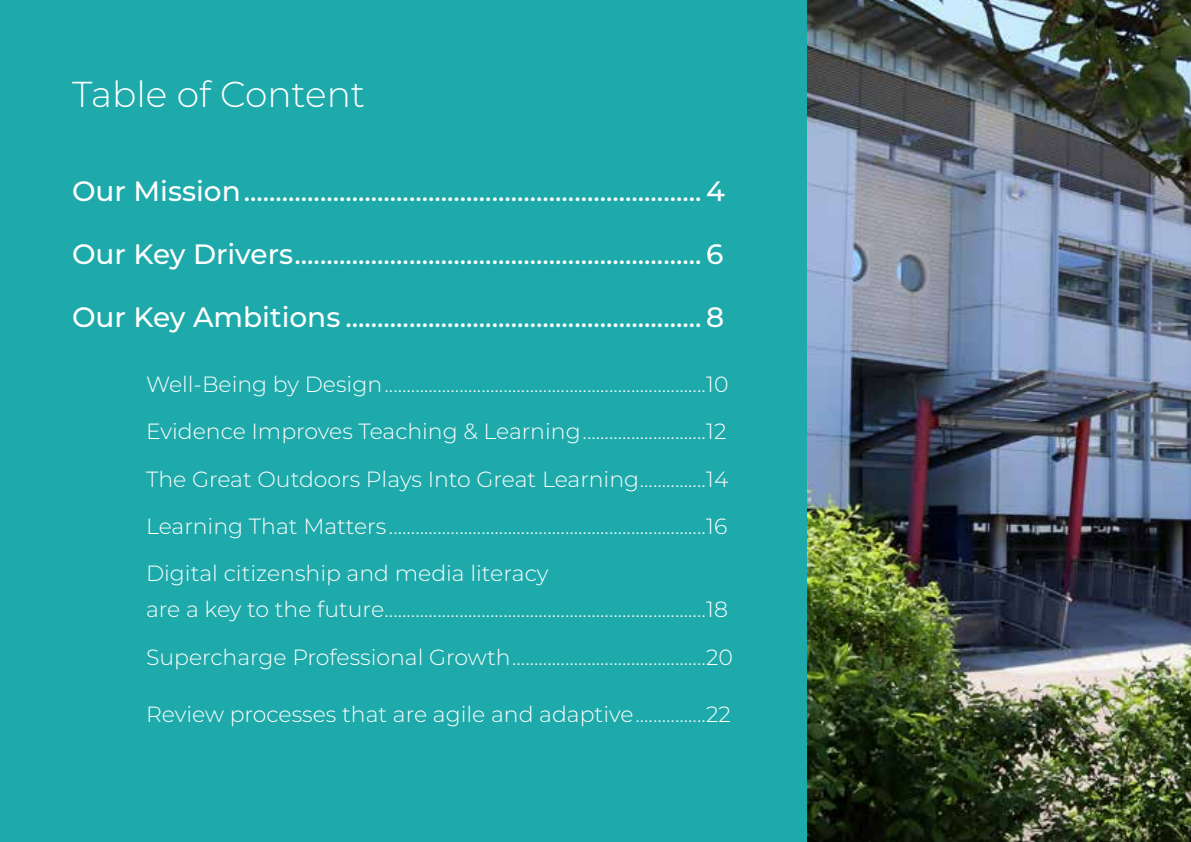
<style>
.page{position:relative;width:1191px;height:842px;background:#fff}
.page>*{position:absolute;margin:0;border:0;box-sizing:border-box;transform-origin:0 0}
.t1{font:300 36px "Montserrat";color:#fff}
.t2{font:500 28px "Montserrat";color:#fff}
.t3{font:300 22px/47.4px "Montserrat";color:#fff;text-align:justify}
</style>
<div class="page">
<div style="left:0;top:0;width:807px;height:842px;background:#1ea9aa"></div>
<img style="left:807px;top:0;width:384px;height:842px">
<h1 class="t1" style="left:72px;top:70px;width:295px">Table of Content</h1>
<p class="t2" style="left:72px;top:172px;width:654px">Our Mission........................................................................ 4</p>
<p class="t2" style="left:72px;top:235px;width:653px">Our Key Drivers................................................................ 6</p>
<p class="t2" style="left:72px;top:298px;width:654px">Our Key Ambitions ........................................................ 8</p>
<p class="t3" style="left:146px;top:360px;width:584px">Well-Being by Design.........................................................................10<br>Evidence Improves Teaching &amp; Learning............................12<br>The Great Outdoors Plays Into Great Learning...............14<br>Learning That Matters ........................................................................16<br>Digital citizenship and media literacy</p>
<p class="t3" style="left:146px;top:585px;width:588px">are a key to the future.........................................................................18<br>Supercharge Professional Growth............................................20</p>
<p class="t3" style="left:146px;top:690px;width:586px">Review processes that are agile and adaptive................22</p>
</div>
